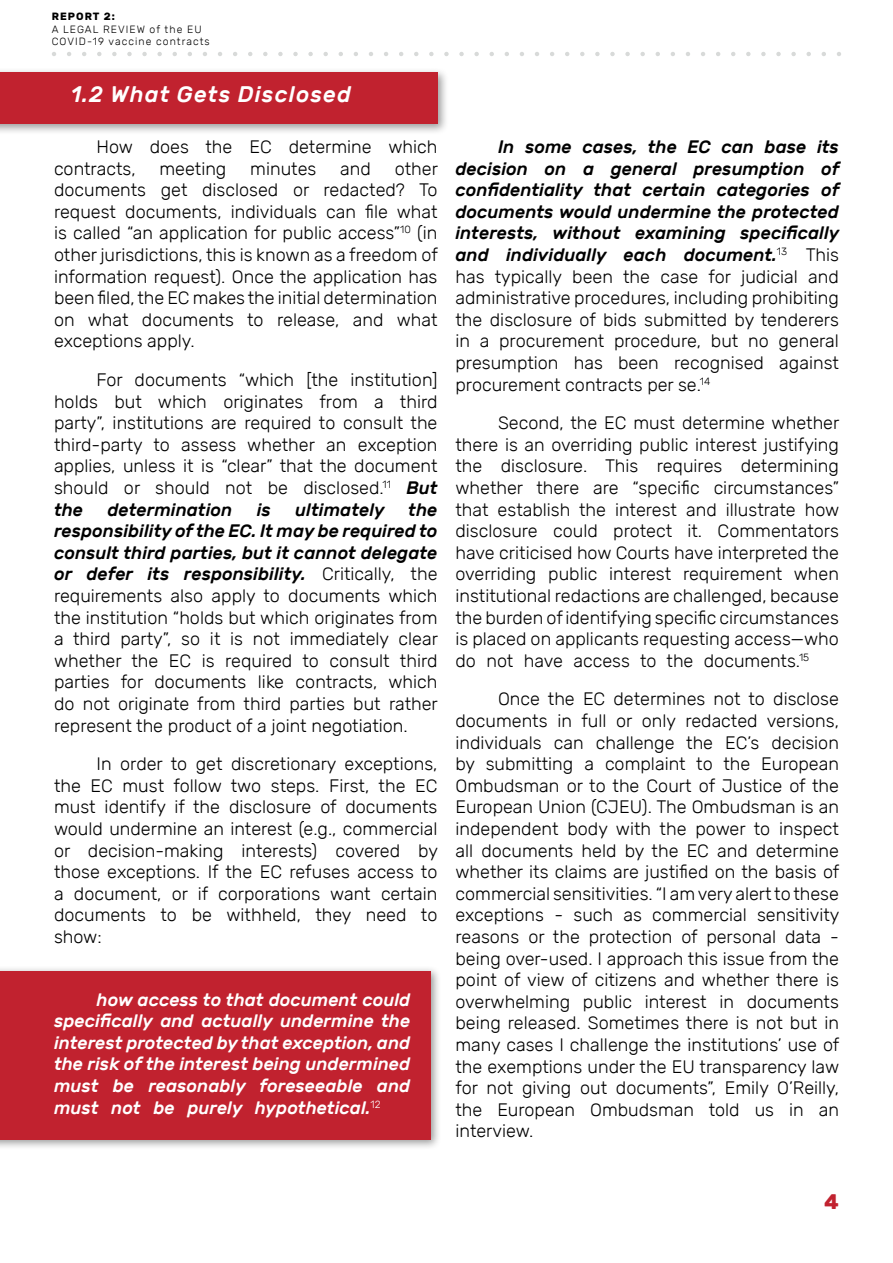
<style>
.page{position:relative;width:893px;height:1263px;background:#fff}
.page>*{position:absolute;margin:0;border:0;box-sizing:border-box;transform-origin:0 0}
.t1{font:italic 500 22.5px "Rubik";letter-spacing:.05em;color:#fff}
.t2{font:700 21px "Rubik";color:#c1222f}
.t3{font:300 18px/21.6px "Rubik";color:#000;text-align:justify}
.t4{font:italic 500 18px/21.6px "Rubik";color:#fff;text-align:justify}
.t5{font:italic 500 18px "Rubik";color:#000}
.t6{font:300 10.5px/12.6px "Rubik";letter-spacing:.1em;color:#000}
.t7{font:700 10.5px "Rubik";letter-spacing:.1em;color:#000}
.s1{font-weight:500;font-style:italic}
</style>
<div class="page">
<svg style="left:69px;top:52px;width:757px;height:4px"></svg>
<div style="left:0;top:965px;width:442px;height:186px;background:#000;opacity:.4"></div>
<div style="left:0;top:971px;width:431px;height:168px;background:#c1222f"></div>
<div style="left:0;top:67px;width:448px;height:68px;background:#000;opacity:.4"></div>
<div style="left:0;top:72px;width:437px;height:52px;background:#c1222f"></div>
<p class="t7" style="left:52px;top:10px;width:65px">REPORT 2:</p>
<p class="t6" style="left:52px;top:23px;width:159px">A LEGAL REVIEW of the EU<br>COVID-19 vaccine contracts</p>
<p class="t1" style="left:71px;top:81px;width:282px">1.2 What Gets Disclosed</p>
<p class="t3" style="left:54px;top:136px;width:385px;text-indent:43px">How does the EC determine which contracts,</p>
<p class="t3" style="left:54px;top:158px;width:385px;text-indent:341px">other documents get disclosed or redacted? To request documents, individuals can file what is called “an application for public access”<sup>10</sup> (in other jurisdictions, this is known as a freedom of information request). Once the application has been filed, the EC makes the initial determination on what documents to release, and what exceptions apply.</p>
<p class="t3" style="left:54px;top:369px;width:385px;text-indent:43px">For documents “which [the institution] holds but which originates from a third party”, institutions are required to consult the third-party to assess whether an exception applies, unless it is “clear” that the document should or should not be disclosed.<sup>11</sup> <span class="s1">But the</span></p>
<p class="t3" style="left:159px;top:158px;width:68px">meeting</p>
<p class="t3" style="left:250px;top:158px;width:68px">minutes</p>
<p class="t3" style="left:340px;top:158px;width:32px">and</p>
<p class="t3" style="left:54px;top:499px;width:385px;text-indent:354px"><span class="s1">the responsibility of the EC. It may be required to consult third parties, but it cannot delegate or defer its responsibility.</span> Critically, the requirements also apply to documents which the institution “holds but which originates from a third party”, so it is not immediately clear whether the EC is required to consult third parties for documents like contracts, which do not originate from third parties but rather represent the product of a joint negotiation.</p>
<p class="t3" style="left:54px;top:753px;width:385px;text-indent:43px">In order to get discretionary exceptions, the EC must follow two steps. First, the EC must identify if the disclosure of documents would undermine an interest (e.g., commercial or decision-making interests) covered by those exceptions. If the EC refuses access to a document, or if corporations want certain documents to be withheld, they need to show:</p>
<p class="t5" style="left:108px;top:499px;width:126px">determination</p>
<p class="t5" style="left:257px;top:499px;width:16px">is</p>
<p class="t5" style="left:295px;top:499px;width:91px">ultimately</p>
<p class="t4" style="left:54px;top:989px;width:358px;text-indent:43px">how access to that document could specifically and actually undermine the interest protected by that exception, and the risk of the interest being undermined must be reasonably foreseeable and must not be purely hypothetical.<sup>12</sup></p>
<p class="t3" style="left:455px;top:136px;width:385px;text-indent:43px"><span class="s1">In some cases, the EC can base its decision on a general presumption of confidentiality that certain categories of documents would undermine the protected interests, without examining specifically and individually each document.</span><sup>13</sup> This has typically been the case for judicial and administrative procedures, including prohibiting the disclosure of bids submitted by tenderers in a procurement procedure, but no general presumption has been recognised against procurement contracts per se.<sup>14</sup></p>
<p class="t3" style="left:455px;top:412px;width:385px;text-indent:43px">Second, the EC must determine whether there is an overriding public interest justifying the disclosure. This requires determining whether there are “specific circumstances” that establish the interest and illustrate how disclosure could protect it. Commentators have criticised how Courts have interpreted the overriding public interest requirement when institutional redactions are challenged, because the burden of identifying specific circumstances is placed on applicants requesting access—who do not have access to the documents.<sup>15</sup></p>
<p class="t3" style="left:455px;top:688px;width:385px;text-indent:43px">Once the EC determines not to disclose documents in full or only redacted versions, individuals can challenge the EC’s decision by submitting a complaint to the European Ombudsman or to the Court of Justice of the European Union (CJEU). The Ombudsman is an independent body with the power to inspect all documents held by the EC and determine whether its claims are justified on the basis of commercial sensitivities. “I am very alert to these exceptions - such as commercial sensitivity reasons or the protection of personal data - being over-used. I approach this issue from the point of view of citizens and whether there is overwhelming public interest in documents being released. Sometimes there is not but in many cases I challenge the institutions’ use of the exemptions under the EU transparency law for not giving out documents”, Emily O’Reilly, the European Ombudsman told us in an interview.</p>
<p class="t2" style="left:824px;top:1189px;width:16px">4</p>
</div>
